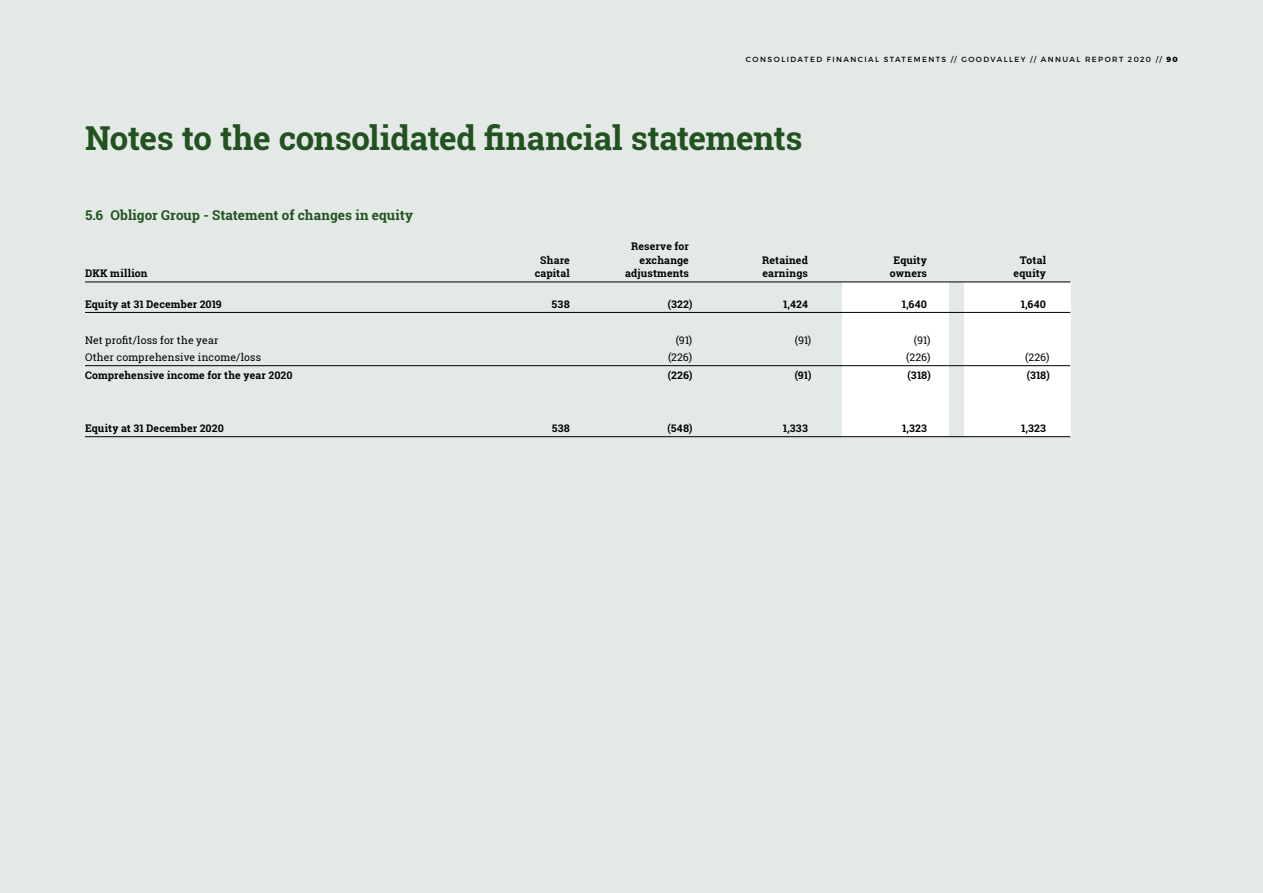
<style>
.page{position:relative;width:1263px;height:893px;background:#e3e9e5}
.page>*{position:absolute;margin:0;border:0;box-sizing:border-box;transform-origin:0 0}
.t1{font:700 33px "Roboto Slab";letter-spacing:-.01em;color:#215220}
.t2{font:700 13.5px "Roboto Slab";letter-spacing:.005em;color:#215220}
.t3{font:700 10.5px "Roboto Slab";letter-spacing:.015em;color:#000}
.t4{font:10.5px "Roboto Slab";letter-spacing:.01em;color:#000}
.t5{font:7.5px "Montserrat";letter-spacing:.19em;color:#000}
.s1{font-weight:800}
</style>
<div class="page">
<div style="left:964px;top:282px;width:106px;height:155px;background:#fff"></div>
<div style="left:842px;top:282px;width:106px;height:155px;background:#fff"></div>
<hr style="left:85px;top:282px;width:985px;height:1px;background:#000">
<hr style="left:85px;top:312px;width:985px;height:1px;background:#000">
<hr style="left:85px;top:365px;width:985px;height:1px;background:#000">
<hr style="left:85px;top:436px;width:985px;height:1px;background:#000">
<p class="t5" style="left:746px;top:55px;width:433px">CONSOLIDATED FINANCIAL STATEMENTS // GOODVALLEY // ANNUAL REPORT 2020 // <span class="s1">90</span></p>
<h1 class="t1" style="left:85px;top:116px;width:719px">Notes to the consolidated financial statements</h1>
<p class="t2" style="left:85px;top:206px;width:330px">5.6 Obligor Group - Statement of changes in equity</p>
<p class="t3" style="left:631px;top:239px;width:59px">Reserve for</p>
<p class="t3" style="left:540px;top:253px;width:31px">Share</p>
<p class="t3" style="left:640px;top:253px;width:51px">exchange</p>
<p class="t3" style="left:762px;top:253px;width:47px">Retained</p>
<p class="t3" style="left:893px;top:253px;width:35px">Equity</p>
<p class="t3" style="left:1020px;top:253px;width:28px">Total</p>
<p class="t3" style="left:85px;top:266px;width:64px">DKK million</p>
<p class="t3" style="left:535px;top:266px;width:36px">capital</p>
<p class="t3" style="left:625px;top:266px;width:65px">adjustments</p>
<p class="t3" style="left:762px;top:266px;width:47px">earnings</p>
<p class="t3" style="left:890px;top:266px;width:39px">owners</p>
<p class="t3" style="left:1014px;top:266px;width:34px">equity</p>
<p class="t3" style="left:85px;top:297px;width:138px">Equity at 31 December 2019</p>
<p class="t3" style="left:552px;top:297px;width:20px">538</p>
<p class="t3" style="left:668px;top:297px;width:26px">(322)</p>
<p class="t3" style="left:783px;top:297px;width:26px">1,424</p>
<p class="t3" style="left:902px;top:297px;width:27px">1,640</p>
<p class="t3" style="left:1021px;top:297px;width:27px">1,640</p>
<p class="t4" style="left:85px;top:332px;width:135px">Net profit/loss for the year</p>
<p class="t4" style="left:676px;top:332px;width:18px">(91)</p>
<p class="t4" style="left:795px;top:332px;width:18px">(91)</p>
<p class="t4" style="left:914px;top:332px;width:18px">(91)</p>
<p class="t4" style="left:85px;top:350px;width:177px">Other comprehensive income/loss</p>
<p class="t4" style="left:668px;top:350px;width:26px">(226)</p>
<p class="t4" style="left:906px;top:350px;width:26px">(226)</p>
<p class="t4" style="left:1025px;top:350px;width:26px">(226)</p>
<p class="t3" style="left:85px;top:368px;width:209px">Comprehensive income for the year 2020</p>
<p class="t3" style="left:668px;top:368px;width:26px">(226)</p>
<p class="t3" style="left:795px;top:368px;width:18px">(91)</p>
<p class="t3" style="left:908px;top:368px;width:25px">(318)</p>
<p class="t3" style="left:1027px;top:368px;width:25px">(318)</p>
<p class="t3" style="left:85px;top:421px;width:140px">Equity at 31 December 2020</p>
<p class="t3" style="left:552px;top:421px;width:20px">538</p>
<p class="t3" style="left:667px;top:421px;width:27px">(548)</p>
<p class="t3" style="left:783px;top:421px;width:27px">1,333</p>
<p class="t3" style="left:902px;top:421px;width:26px">1,323</p>
<p class="t3" style="left:1021px;top:421px;width:26px">1,323</p>
</div>
